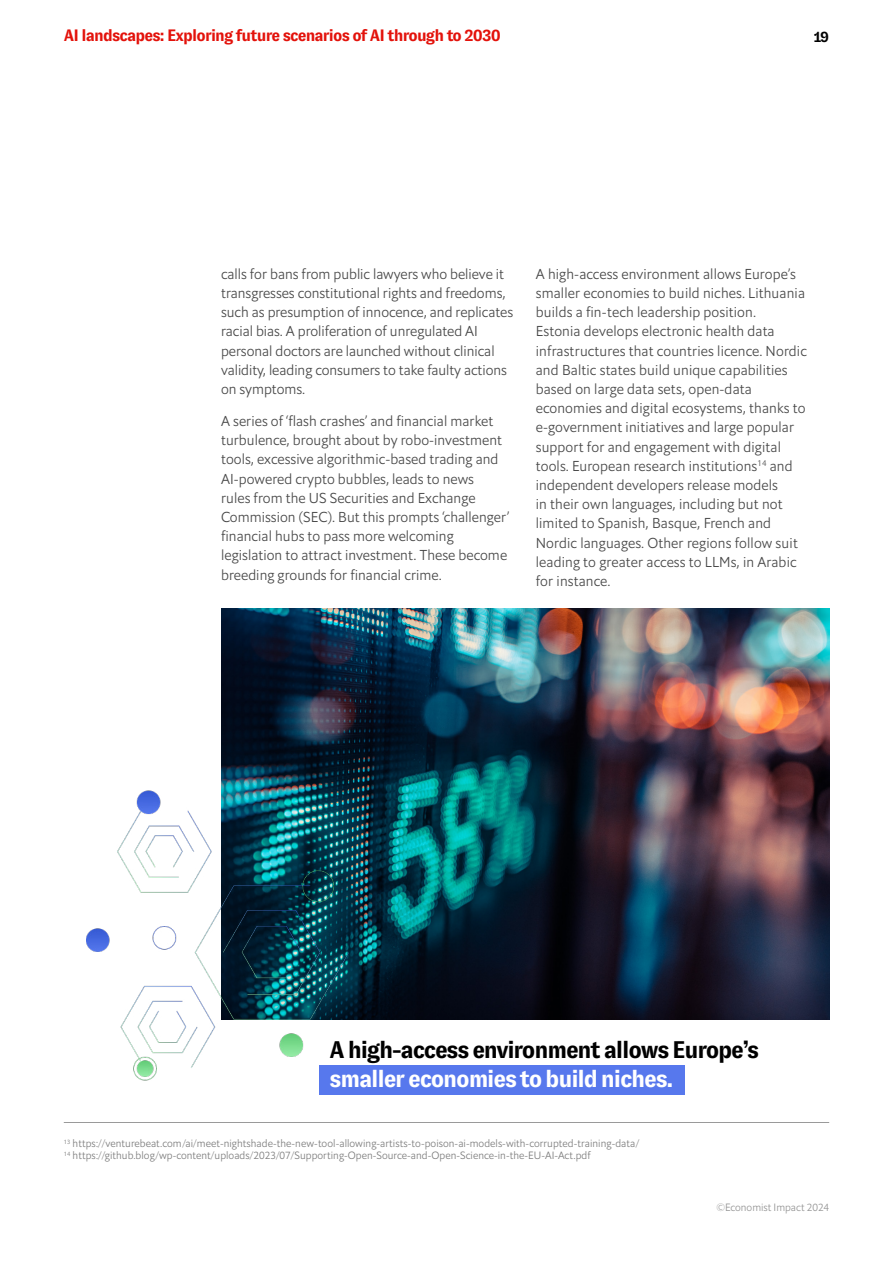
<style>
.page{position:relative;width:893px;height:1263px;background:#fff}
.page>*{position:absolute;margin:0;border:0;box-sizing:border-box;transform-origin:0 0}
.t1{font:700 24px "GT Zirkon";letter-spacing:-.05em;color:#000}
.t2{font:700 24px "GT Zirkon";letter-spacing:-.05em;color:#fff}
.t3{font:700 16.5px "GT Zirkon";letter-spacing:-.05em;color:#e3120b}
.t4{font:700 15px "GT Zirkon";color:#000}
.t5{font:14.25px/19.2px "Econ Sans Lig";letter-spacing:.005em;color:#484848}
.t6{font:10.5px/12px "Econ Sans Lig";letter-spacing:.005em;color:#7c7c7c}
.t7{font:10.5px "Econ Sans Lig";color:#939393}
</style>
<div class="page">
<hr style="left:64px;top:1122px;width:765px;height:1px;background:#939393">
<img style="left:221px;top:609px;width:608px;height:410px">
<img style="left:86px;top:791px;width:282px;height:290px">
<div style="left:319px;top:1065px;width:366px;height:30px;background:#5778ed"></div>
<p class="t3" style="left:64px;top:27px;width:439px">AI landscapes: Exploring future scenarios of AI through to 2030</p>
<p class="t4" style="left:814px;top:28px;width:17px">19</p>
<p class="t5" style="left:221px;top:264px;width:294px">calls for bans from public lawyers who believe it transgresses constitutional rights and freedoms, such as presumption of innocence, and replicates racial bias. A proliferation of unregulated AI personal doctors are launched without clinical validity, leading consumers to take faulty actions on symptoms.</p>
<p class="t5" style="left:221px;top:411px;width:290px">A series of ‘flash crashes’ and financial market turbulence, brought about by robo-investment tools, excessive algorithmic-based trading and AI-powered crypto bubbles, leads to news<br>rules from the US Securities and Exchange Commission (SEC). But this prompts ‘challenger’ financial hubs to pass more welcoming legislation to attract investment. These become breeding grounds for financial crime.</p>
<p class="t5" style="left:536px;top:264px;width:273px">A high-access environment allows Europe’s smaller economies to build niches. Lithuania builds a fin-tech leadership position.<br>Estonia develops electronic health data infrastructures that countries licence. Nordic and Baltic states build unique capabilities based on large data sets, open-data economies and digital ecosystems, thanks to e-government initiatives and large popular support for and engagement with digital tools. European research institutions<sup>14</sup> and independent developers release models<br>in their own languages, including but not limited to Spanish, Basque, French and Nordic languages. Other regions follow suit leading to greater access to LLMs, in Arabic for instance.</p>
<h1 class="t1" style="left:330px;top:1036px;width:431px">A high-access environment allows Europe’s</h1>
<h1 class="t2" style="left:330px;top:1065px;width:345px">smaller economies to build niches.</h1>
<p class="t6" style="left:64px;top:1137px;width:577px"><sup>13</sup> https://venturebeat.com/ai/meet-nightshade-the-new-tool-allowing-artists-to-poison-ai-models-with-corrupted-training-data/<br><sup>14</sup> https://github.blog/wp-content/uploads/2023/07/Supporting-Open-Source-and-Open-Science-in-the-EU-AI-Act.pdf</p>
<p class="t7" style="left:716px;top:1201px;width:114px">©Economist Impact 2024</p>
</div>
